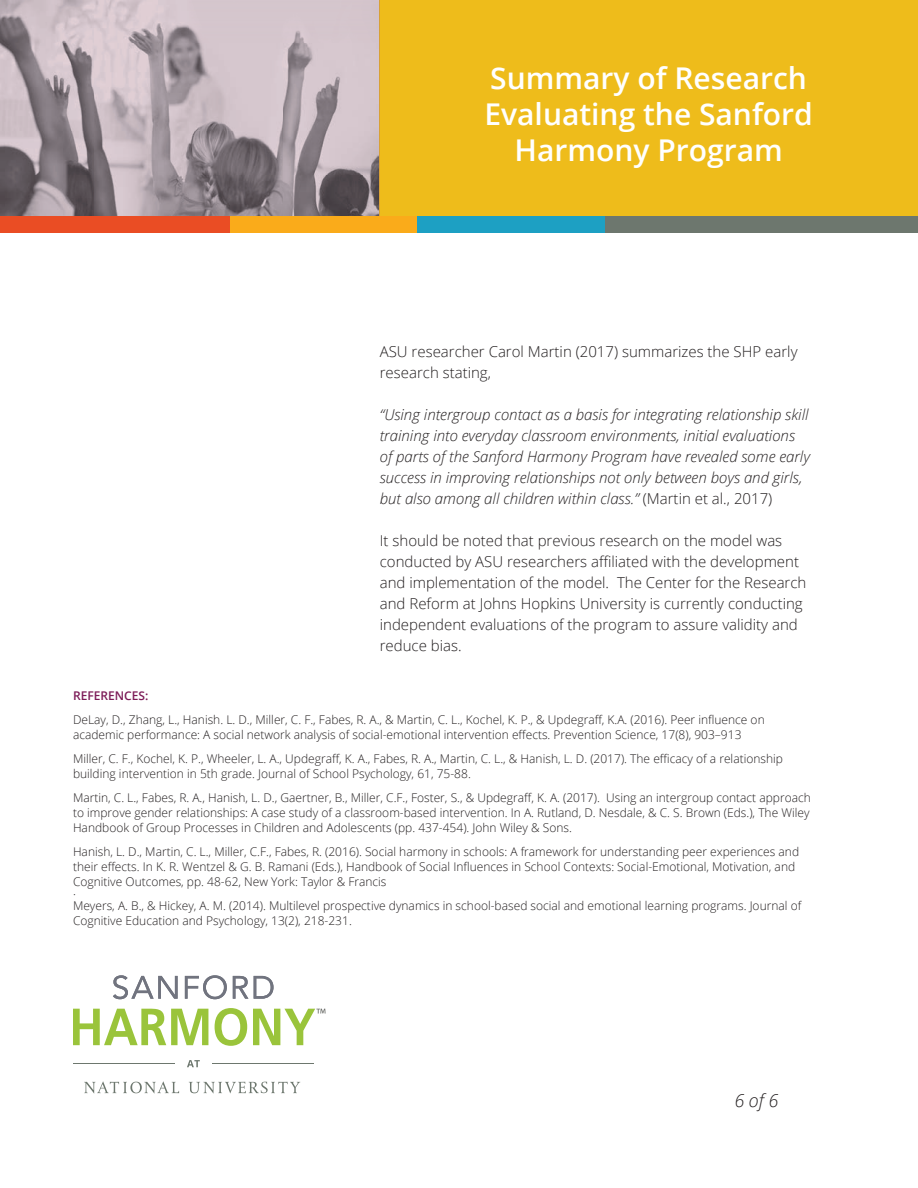
<style>
.page{position:relative;width:918px;height:1188px;background:#fff}
.page>*{position:absolute;margin:0;border:0;box-sizing:border-box;transform-origin:0 0}
.t1{font:600 30px/36px "Open Sans";color:#fff;text-align:center}
.t2{font:italic 300 18px "Open Sans";color:#231f20}
.t3{font:300 15px/21px "Open Sans";color:#231f20}
.t4{font:italic 300 15px/21px "Open Sans";color:#231f20}
.t5{font:300 12px/15px "Open Sans";color:#231f20}
.t6{font:600 12px "Open Sans";color:#7c1b57}
.s1{font-style:normal}
</style>
<div class="page">
<div style="left:333px;top:0;width:585px;height:220px;background:#eebc1b"></div>
<hr style="left:379px;top:0;width:1px;height:220px;background:#d8a036">
<img style="left:0;top:0;width:379px;height:216px">
<svg style="left:113px;top:975px;width:65px;height:24px"></svg>
<svg style="left:185px;top:975px;width:42px;height:24px"></svg>
<svg style="left:233px;top:976px;width:15px;height:23px"></svg>
<svg style="left:254px;top:976px;width:20px;height:23px"></svg>
<svg style="left:73px;top:1008px;width:253px;height:38px"></svg>
<svg style="left:84px;top:1081px;width:95px;height:13px"></svg>
<svg style="left:189px;top:1082px;width:111px;height:12px"></svg>
<hr style="left:73px;top:1063px;width:102px;height:1px;background:#6d776e">
<svg style="left:187px;top:1060px;width:13px;height:7px"></svg>
<hr style="left:212px;top:1063px;width:101px;height:1px;background:#6d776e">
<div style="left:459px;top:216px;width:459px;height:16px;background:#6d776e"></div>
<div style="left:0;top:216px;width:230px;height:16px;background:#ea4d24"></div>
<div style="left:230px;top:216px;width:187px;height:16px;background:#faab1a"></div>
<div style="left:417px;top:216px;width:187px;height:16px;background:#1da0c3"></div>
<h1 class="t1" style="left:484px;top:60px;width:330px">Summary of Research<br>Evaluating the Sanford<br>Harmony Program</h1>
<p class="t3" style="left:380px;top:341px;width:419px">ASU researcher Carol Martin (2017) summarizes the SHP early research stating,</p>
<p class="t4" style="left:380px;top:404px;width:432px">“Using intergroup contact as a basis for integrating relationship skill training into everyday classroom environments, initial evaluations of parts of the Sanford Harmony Program have revealed some early success in improving relationships not only between boys and girls, but also among all children within class.” <span class="s1">(Martin et al., 2017)</span></p>
<p class="t3" style="left:380px;top:530px;width:428px">It should be noted that previous research on the model was conducted by ASU researchers affiliated with the development and implementation of the model. The Center for the Research and Reform at Johns Hopkins University is currently conducting independent evaluations of the program to assure validity and reduce bias.</p>
<p class="t6" style="left:73px;top:687px;width:77px">REFERENCES:</p>
<p class="t5" style="left:73px;top:712px;width:693px">DeLay, D., Zhang, L., Hanish. L. D., Miller, C. F., Fabes, R. A., &amp; Martin, C. L., Kochel, K. P., &amp; Updegraff, K.A. (2016). Peer influence on academic performance: A social network analysis of social-emotional intervention effects. Prevention Science, 17(8), 903–913</p>
<p class="t5" style="left:73px;top:751px;width:712px">Miller, C. F., Kochel, K. P., Wheeler, L. A., Updegraff, K. A., Fabes, R. A., Martin, C. L., &amp; Hanish, L. D. (2017). The efficacy of a relationship building intervention in 5th grade. Journal of School Psychology, 61, 75-88.</p>
<p class="t5" style="left:73px;top:790px;width:739px;text-align:justify">Martin, C. L., Fabes, R. A., Hanish, L. D., Gaertner, B., Miller, C.F., Foster, S., &amp; Updegraff, K. A. (2017). Using an intergroup contact approach to improve gender relationships: A case study of a classroom-based intervention. In A. Rutland, D. Nesdale, &amp; C. S. Brown (Eds.), The Wiley Handbook of Group Processes in Children and Adolescents (pp. 437-454). John Wiley &amp; Sons.</p>
<p class="t5" style="left:73px;top:844px;width:728px">Hanish, L. D., Martin, C. L., Miller, C.F., Fabes, R. (2016). Social harmony in schools: A framework for understanding peer experiences and their effects. In K. R. Wentzel &amp; G. B. Ramani (Eds.), Handbook of Social Influences in School Contexts: Social-Emotional, Motivation, and<br>Cognitive Outcomes, pp. 48-62, New York: Taylor &amp; Francis</p>
<p class="t5" style="left:73px;top:883px;width:730px">.<br>Meyers, A. B., &amp; Hickey, A. M. (2014). Multilevel prospective dynamics in school-based social and emotional learning programs. Journal of<br>Cognitive Education and Psychology, 13(2), 218-231.</p>
<h2 class="t2" style="left:734px;top:1089px;width:46px">6 of 6</h2>
</div>
